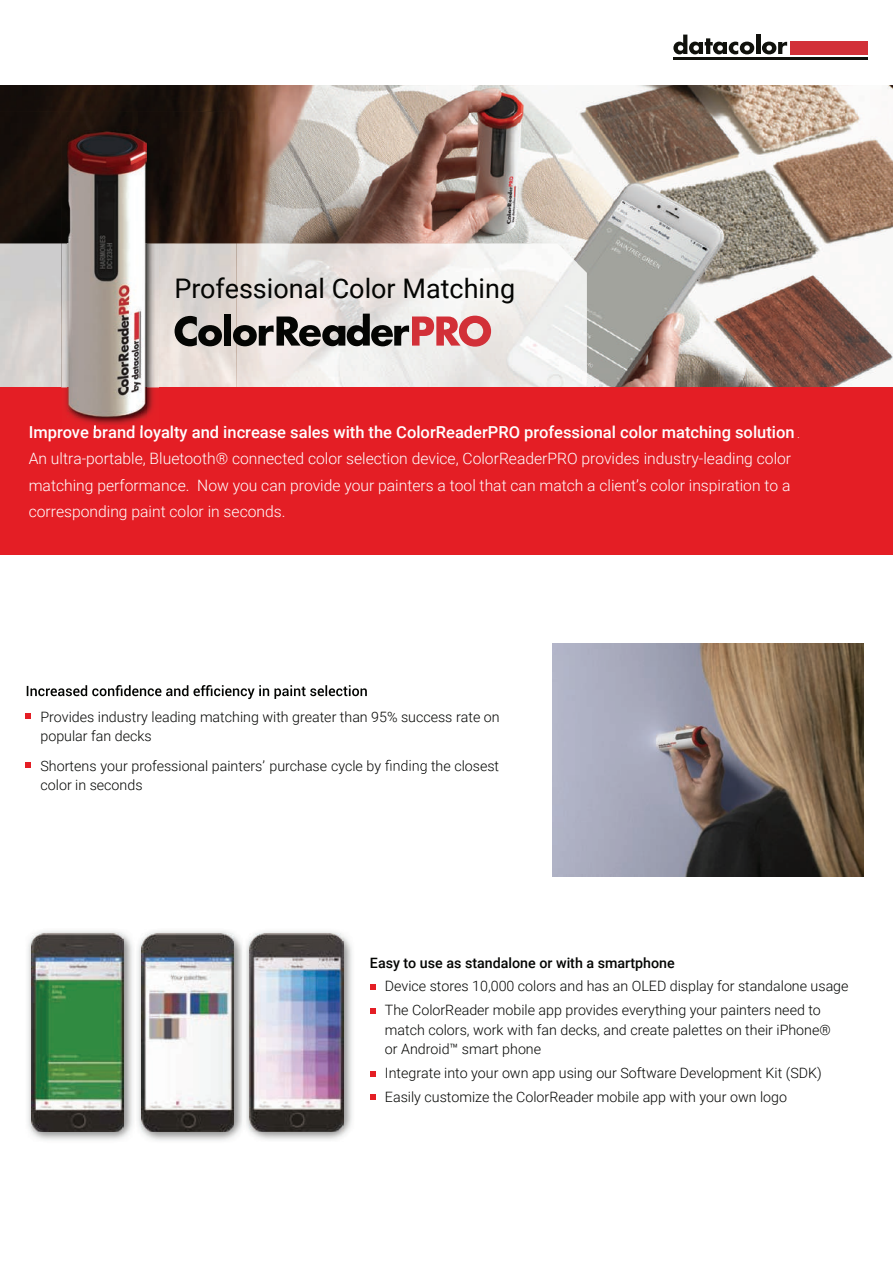
<style>
.page{position:relative;width:893px;height:1263px;background:#fff}
.page>*{position:absolute;margin:0;border:0;box-sizing:border-box;transform-origin:0 0}
.t1{font:27px "Roboto";color:#040503}
.t2{font:500 16.5px "Roboto";color:#fff}
.t3{font:300 15.75px/26.4px "Roboto";color:#fff;text-align:justify}
.t4{font:300 14.25px/23.7px "Roboto";color:#040503}
.t5{font:500 14.25px "Roboto";color:#040503}
.s1{font-weight:300;font-size:12.45px}
</style>
<div class="page">
<svg style="left:673px;top:35px;width:81px;height:19px"></svg>
<hr style="left:756px;top:35px;width:4px;height:19px;background:#10110c">
<svg style="left:762px;top:42px;width:25px;height:12px"></svg>
<div style="left:790px;top:42px;width:77px;height:13px;background:#d23038"></div>
<hr style="left:673px;top:57px;width:194px;height:2px;background:#10110c">
<img style="left:0;top:85px;width:893px;height:303px">
<img style="left:237px;top:243px;width:350px;height:145px">
<img style="left:0;top:111px;width:237px;height:277px">
<svg style="left:175px;top:316px;width:47px;height:30px"></svg>
<div style="left:224px;top:314px;width:7px;height:32px;background:#040503"></div>
<svg style="left:233px;top:314px;width:258px;height:33px;background:#9f8180"></svg>
<img style="left:28px;top:931px;width:324px;height:210px">
<img style="left:32px;top:933px;width:92px;height:199px">
<img style="left:142px;top:933px;width:92px;height:199px">
<img style="left:243px;top:931px;width:2px;height:210px">
<img style="left:250px;top:934px;width:93px;height:198px">
<div style="left:0;top:388px;width:893px;height:167px;background:#e41e25"></div>
<svg style="left:370px;top:984px;width:6px;height:6px"></svg>
<svg style="left:370px;top:1008px;width:6px;height:6px"></svg>
<svg style="left:370px;top:1071px;width:6px;height:6px"></svg>
<svg style="left:370px;top:1094px;width:6px;height:6px"></svg>
<svg style="left:27px;top:685px;width:340px;height:14px"></svg>
<svg style="left:26px;top:713px;width:5px;height:6px"></svg>
<svg style="left:26px;top:762px;width:5px;height:6px"></svg>
<svg style="left:385px;top:760px;width:41px;height:14px"></svg>
<img style="left:553px;top:643px;width:310px;height:233px">
<img style="left:62px;top:126px;width:97px;height:299px">
<img style="left:94px;top:425px;width:49px;height:4px">
<img style="left:67px;top:130px;width:80px;height:287px">
<img style="left:67px;top:388px;width:80px;height:1px">
<h1 class="t1" style="left:174px;top:270px;width:342px">Professional Color Matching</h1>
<p class="t2" style="left:29px;top:420px;width:773px">Improve brand loyalty and increase sales with the ColorReaderPRO professional color matching solution <span class="s1">.</span></p>
<p class="t3" style="left:29px;top:445px;width:764px">An ultra-portable, Bluetooth® connected color selection device, ColorReaderPRO provides industry-leading color matching performance. Now you can provide your painters a tool that can match a client’s color inspiration to a corresponding paint color in seconds.</p>
<p class="t4" style="left:40px;top:706px;width:461px;line-height:19.5px">Provides industry leading matching with greater than 95% success rate on popular fan decks</p>
<p class="t4" style="left:41px;top:753px;width:342px">Shortens your professional painters’ purchase cycle by</p>
<p class="t4" style="left:431px;top:753px;width:70px">the closest</p>
<p class="t4" style="left:41px;top:773px;width:104px">color in seconds</p>
<p class="t5" style="left:370px;top:952px;width:306px">Easy to use as standalone or with a smartphone</p>
<p class="t4" style="left:385px;top:974px;width:465px">Device stores 10,000 colors and has an OLED display for standalone usage<br>The ColorReader mobile app provides everything your painters need to</p>
<p class="t4" style="left:385px;top:1019px;width:447px;line-height:19.5px">match colors, work with fan decks, and create palettes on their iPhone® or Android™ smart phone</p>
<p class="t4" style="left:385px;top:1060px;width:438px">Integrate into your own app using our Software Development Kit (SDK)<br>Easily customize the ColorReader mobile app with your own logo</p>
</div>
